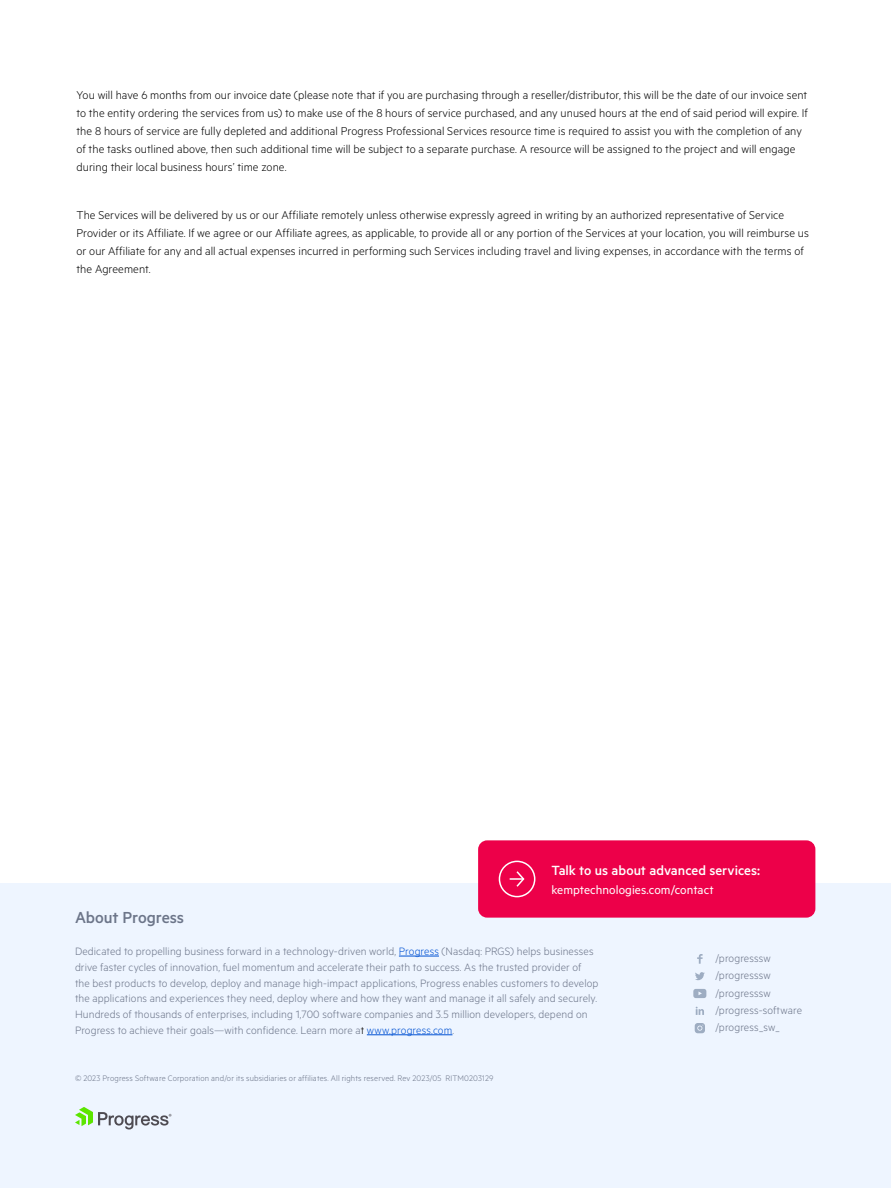
<style>
.page{position:relative;width:891px;height:1188px;background:#fff}
.page>*{position:absolute;margin:0;border:0;box-sizing:border-box;transform-origin:0 0}
.t1{font:500 18px "Metric";letter-spacing:-.01em;color:#6c7589}
.t2{font:500 15px "Metric";color:#fff}
.t3{font:13.5px "Metric";letter-spacing:.005em;color:#fff}
.Titles_level_2{font:300 12.75px/18px "Metric";letter-spacing:.005em;color:#000}
.t4{font:300 12px/15.8px "Metric";letter-spacing:.01em;color:#6c7589}
.t5{font:300 9px "Metric";letter-spacing:.015em;color:#6c7589}
.s1{color:#0051d3}
.s2{color:#000}
</style>
<div class="page">
<div style="left:0;top:883px;width:891px;height:305px;background:#eef5ff"></div>
<hr style="left:399px;top:956px;width:40px;height:1px;background:#0051d3">
<hr style="left:367px;top:1035px;width:85px;height:1px;background:#0051d3">
<svg style="left:75px;top:1107px;width:97px;height:22px"></svg>
<div style="left:478px;top:840px;width:337px;height:78px;background:#ed0049;border-radius:9px"></div>
<div style="left:499px;top:861px;width:36px;height:36px;border:2px solid #fff;border-radius:50%"></div>
<svg style="left:510px;top:871px;width:15px;height:16px"></svg>
<svg style="left:697px;top:954px;width:6px;height:10px"></svg>
<svg style="left:695px;top:972px;width:10px;height:8px"></svg>
<svg style="left:696px;top:1007px;width:8px;height:8px"></svg>
<svg style="left:693px;top:989px;width:13px;height:9px"></svg>
<svg style="left:695px;top:1023px;width:10px;height:10px"></svg>
<p class="Titles_level_2" style="left:76px;top:85px;width:733px">You will have 6 months from our invoice date (please note that if you are purchasing through a reseller/distributor, this will be the date of our invoice sent to the entity ordering the services from us) to make use of the 8 hours of service purchased, and any unused hours at the end of said period will expire. If the 8 hours of service are fully depleted and additional Progress Professional Services resource time is required to assist you with the completion of any of the tasks outlined above, then such additional time will be subject to a separate purchase. A resource will be assigned to the project and will engage during their local business hours’ time zone.</p>
<p class="Titles_level_2" style="left:76px;top:205px;width:734px">The Services will be delivered by us or our Affiliate remotely unless otherwise expressly agreed in writing by an authorized representative of Service Provider or its Affiliate. If we agree or our Affiliate agrees, as applicable, to provide all or any portion of the Services at your location, you will reimburse us or our Affiliate for any and all actual expenses incurred in performing such Services including travel and living expenses, in accordance with the terms of the Agreement.</p>
<p class="t2" style="left:551px;top:861px;width:210px">Talk to us about advanced services:</p>
<p class="t3" style="left:551px;top:882px;width:164px">kemptechnologies.com/contact</p>
<h1 class="t1" style="left:75px;top:907px;width:111px">About Progress</h1>
<p class="t4" style="left:75px;top:943px;width:525px">Dedicated to propelling business forward in a technology-driven world, <span class="s1">Progress</span> (Nasdaq: PRGS) helps businesses drive faster cycles of innovation, fuel momentum and accelerate their path to success. As the trusted provider of the best products to develop, deploy and manage high-impact applications, Progress enables customers to develop the applications and experiences they need, deploy where and how they want and manage it all safely and securely.<br>Hundreds of thousands of enterprises, including 1,700 software companies and 3.5 million developers, depend on Progress to achieve their goals—with confidence. Learn more a<span class="s2">t</span> <span class="s1">www.progress.com</span>.</p>
<p class="t5" style="left:75px;top:1073px;width:420px">© 2023 Progress Software Corporation and/or its subsidiaries or affiliates. All rights reserved. Rev 2023/05 RITM0203129</p>
<p class="t4" style="left:716px;top:949px;width:88px;line-height:17.2px">/progresssw /progresssw /progresssw /progress-software /progress_sw_</p>
</div>
